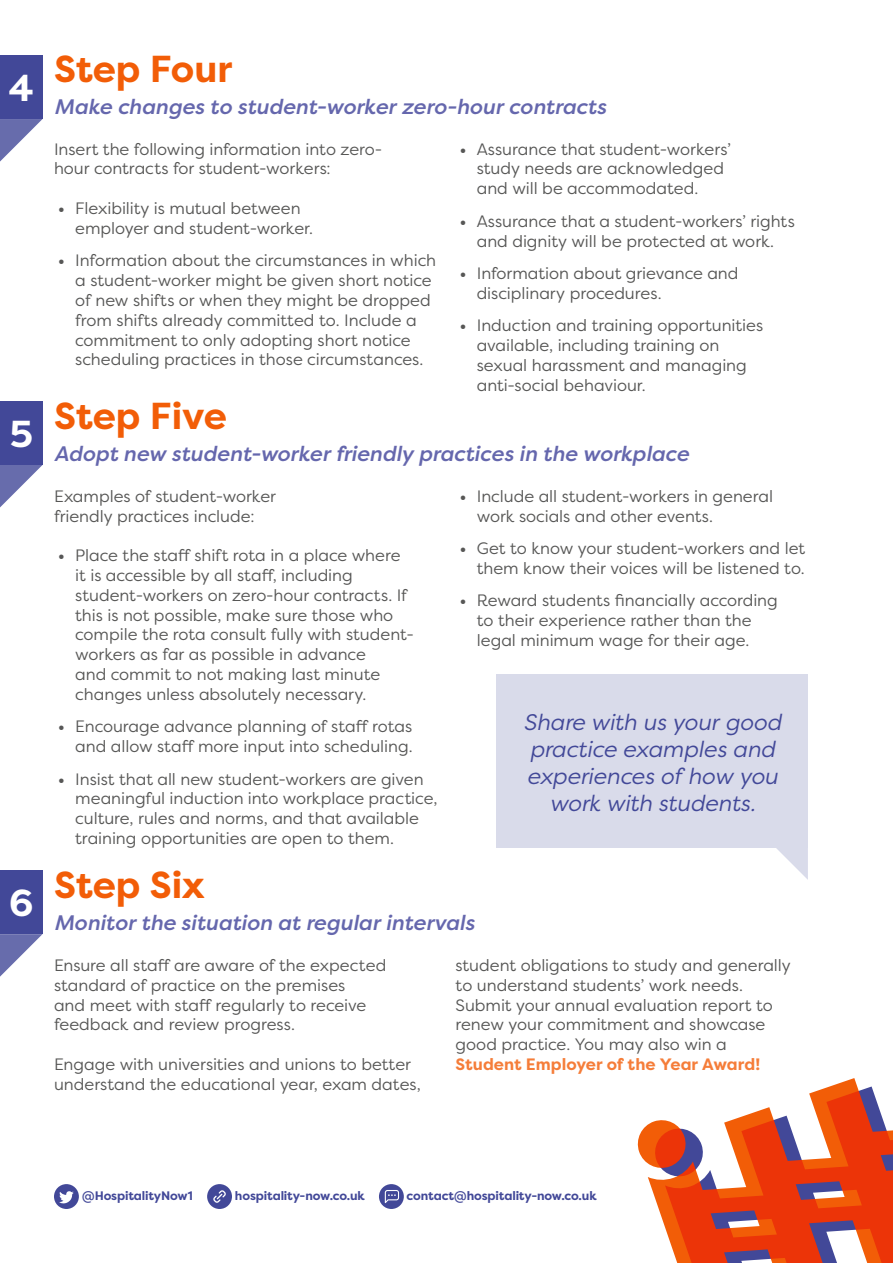
<style>
.page{position:relative;width:893px;height:1263px;background:#fff}
.page>*{position:absolute;margin:0;border:0;box-sizing:border-box;transform-origin:0 0}
.t1{font:700 37.5px "Filson Pro";color:#f25d07}
.t2{font:700 37.5px "Filson Pro";color:#fff}
.t3{font:italic 22.5px/27px "Filson Pro";letter-spacing:-.005em;color:#424898;text-align:center}
.t4{font:italic 500 21px "Filson Pro";color:#6567ad}
.t5{font:16.5px/19.8px "Filson Pro";color:#575756}
.t6{font:700 16.5px "Filson Pro";letter-spacing:.005em;color:#f57d39}
.t7{font:700 12.3px "Filson Pro";letter-spacing:-.01em;color:#424898}
.s1{font-weight:700}
</style>
<div class="page">
<svg style="left:648px;top:1179px;width:17px;height:48px"></svg>
<svg style="left:638px;top:1120px;width:27px;height:59px"></svg>
<svg style="left:665px;top:1078px;width:228px;height:185px"></svg>
<svg style="left:54px;top:1184px;width:25px;height:25px"></svg>
<svg style="left:207px;top:1184px;width:25px;height:25px"></svg>
<svg style="left:379px;top:1184px;width:25px;height:25px"></svg>
<div style="left:0;top:55px;width:43px;height:64px;background:#424898"></div>
<svg style="left:0;top:119px;width:43px;height:43px"></svg>
<div style="left:0;top:401px;width:43px;height:64px;background:#424898"></div>
<svg style="left:0;top:465px;width:43px;height:42px"></svg>
<div style="left:0;top:870px;width:43px;height:64px;background:#424898"></div>
<svg style="left:0;top:934px;width:43px;height:43px"></svg>
<div style="left:497px;top:674px;width:311px;height:174px;background:#d9dbea"></div>
<svg style="left:776px;top:848px;width:32px;height:32px"></svg>
<h1 class="t2" style="left:9px;top:64px;width:26px">4</h1>
<h1 class="t2" style="left:10px;top:410px;width:25px">5</h1>
<h1 class="t2" style="left:9px;top:879px;width:26px">6</h1>
<h1 class="t1" style="left:54px;top:45px;width:180px">Step Four</h1>
<p class="t4" style="left:54px;top:92px;width:554px">Make changes to student-worker zero-hour contracts</p>
<p class="t5" style="left:54px;top:138px;width:330px">Insert the following information into zero&shy;hour contracts for student-workers:</p>
<p class="t5" style="left:75px;top:198px;width:239px;text-indent:-17px"><span class="s1">•</span> Flexibility is mutual between employer and student-worker.</p>
<p class="t5" style="left:75px;top:250px;width:362px;text-indent:-17px"><span class="s1">•</span> Information about the circumstances in which a student-worker might be given short notice of new shifts or when they might be dropped from shifts already committed to. Include a commitment to only adopting short notice scheduling practices in those circumstances.</p>
<p class="t5" style="left:477px;top:138px;width:256px;text-indent:-17px"><span class="s1">•</span> Assurance that student-workers’ study needs are acknowledged and will be accommodated.</p>
<p class="t5" style="left:460px;top:211px;width:337px;text-align:center"><span class="s1">•</span> Assurance that a student-workers’ rights and dignity will be protected at work.</p>
<p class="t5" style="left:477px;top:263px;width:263px;text-indent:-17px"><span class="s1">•</span> Information about grievance and disciplinary procedures.</p>
<p class="t5" style="left:477px;top:315px;width:288px;text-indent:-17px"><span class="s1">•</span> Induction and training opportunities available, including training on sexual harassment and managing anti-social behaviour.</p>
<h1 class="t1" style="left:54px;top:392px;width:174px">Step Five</h1>
<p class="t4" style="left:54px;top:439px;width:636px">Adopt new student-worker friendly practices in the workplace</p>
<p class="t5" style="left:54px;top:486px;width:224px">Examples of student-worker friendly practices include:</p>
<p class="t5" style="left:75px;top:545px;width:340px;text-indent:-17px"><span class="s1">•</span> Place the staff shift rota in a place where it is accessible by all staff, including student-workers on zero-hour contracts. If this is not possible, make sure those who compile the rota consult fully with student&shy;workers as far as possible in advance<br>and commit to not making last minute changes unless absolutely necessary.</p>
<p class="t5" style="left:58px;top:716px;width:356px;text-align:right"><span class="s1">•</span> Encourage advance planning of staff rotas and allow staff more input into scheduling.</p>
<p class="t5" style="left:75px;top:768px;width:364px;text-indent:-17px"><span class="s1">•</span> Insist that all new student-workers are given meaningful induction into workplace practice, culture, rules and norms, and that available training opportunities are open to them.</p>
<p class="t5" style="left:477px;top:486px;width:298px;text-indent:-17px"><span class="s1">•</span> Include all student-workers in general work socials and other events.</p>
<p class="t5" style="left:460px;top:538px;width:347px;text-align:right"><span class="s1">•</span> Get to know your student-workers and let them know their voices will be listened to.</p>
<p class="t5" style="left:477px;top:590px;width:303px;text-indent:-17px"><span class="s1">•</span> Reward students financially according to their experience rather than the legal minimum wage for their age.</p>
<h2 class="t3" style="left:523px;top:708px;width:259px">Share with us your good practice examples and experiences of how you work with students.</h2>
<h1 class="t1" style="left:54px;top:862px;width:152px">Step Six</h1>
<p class="t4" style="left:54px;top:908px;width:422px">Monitor the situation at regular intervals</p>
<p class="t5" style="left:54px;top:955px;width:334px">Ensure all staff are aware of the expected standard of practice on the premises<br>and meet with staff regularly to receive feedback and review progress.</p>
<p class="t5" style="left:54px;top:1054px;width:369px">Engage with universities and unions to better understand the educational year, exam dates,</p>
<p class="t5" style="left:455px;top:955px;width:337px">student obligations to study and generally to understand students’ work needs.<br>Submit your annual evaluation report to renew your commitment and showcase good practice. You may also win a</p>
<p class="t6" style="left:455px;top:1054px;width:306px">Student Employer of the Year Award!</p>
<p class="t7" style="left:82px;top:1188px;width:112px">@HospitalityNow1</p>
<p class="t7" style="left:235px;top:1188px;width:131px">hospitality-now.co.uk</p>
<p class="t7" style="left:407px;top:1188px;width:192px">contact@hospitality-now.co.uk</p>
</div>
